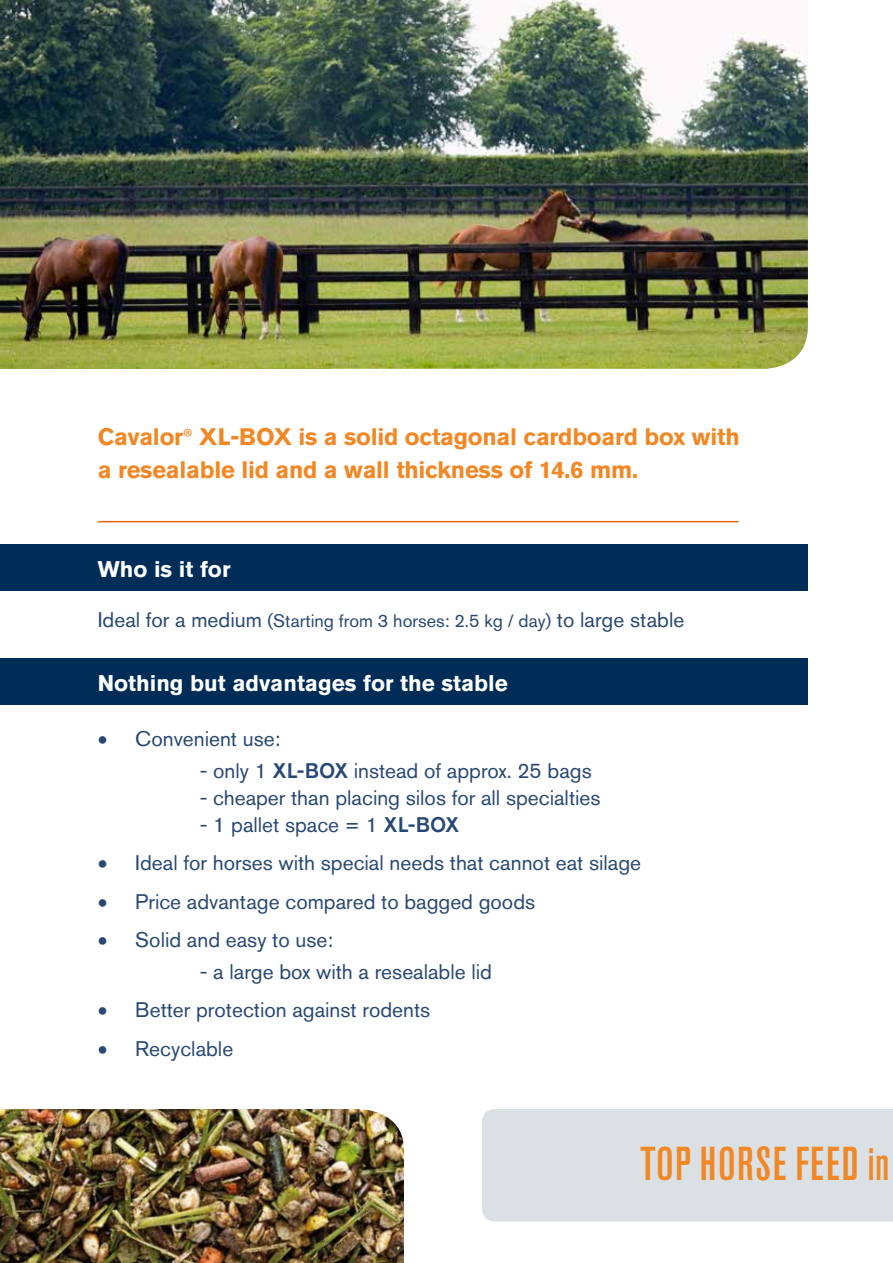
<style>
.page{position:relative;width:893px;height:1263px;background:#fff}
.page>*{position:absolute;margin:0;border:0;box-sizing:border-box;transform-origin:0 0}
.t1{font:500 condensed 47.1px "Akzidenz Grotesk Std";letter-spacing:.035em;color:#f18825}
.t2{font:700 23.7px/33px "Akzidenz Grotesk Std";letter-spacing:-.01em;color:#f18825}
.t3{font:700 22.5px "Akzidenz Grotesk Std";color:#fff}
.t4{font:21px "Akzidenz Grotesk Std";color:#274874}
.t5{font:18px "Akzidenz Grotesk Std";color:#274874}
.s1{font-family:"Myriad Pro";font-weight:400}
.s2{font-size:21px}
.s3{font-weight:500}
.s4{font-size:45.15px}
</style>
<div class="page">
<div style="left:0;top:544px;width:808px;height:47px;background:#002c58"></div>
<div style="left:0;top:658px;width:808px;height:46px;background:#002c58"></div>
<div style="left:482px;top:1109px;width:411px;height:112px;background:#dae0e3"></div>
<img style="left:0;top:1109px;width:404px;height:154px">
<img style="left:0;top:0;width:808px;height:369px">
<hr style="left:98px;top:521px;width:641px;height:1px;background:#ec6608">
<p class="t2" style="left:98px;top:420px;width:643px">Cavalor<span class="s1">®</span> XL-BOX is a solid octagonal cardboard box with a resealable lid and a wall thickness of 14.6 mm.</p>
<p class="t3" style="left:98px;top:556px;width:134px">Who is it for</p>
<p class="t5" style="left:98px;top:610px;width:588px"><span class="s2">Ideal for a medium</span> (Starting from 3 horses: 2.5 kg / day) <span class="s2">to large stable</span></p>
<p class="t3" style="left:98px;top:670px;width:412px">Nothing but advantages for the stable</p>
<p class="t4" style="left:98px;top:726px;width:184px">• Convenient use:</p>
<p class="t4" style="left:200px;top:758px;width:393px">- only 1 <span class="s3">XL-BOX</span> instead of approx. 25 bags</p>
<p class="t4" style="left:200px;top:785px;width:402px">- cheaper than placing silos for all specialties</p>
<p class="t4" style="left:200px;top:812px;width:261px">- 1 pallet space = 1 <span class="s3">XL-BOX</span></p>
<p class="t4" style="left:98px;top:850px;width:545px">• Ideal for horses with special needs that cannot eat silage</p>
<p class="t4" style="left:98px;top:889px;width:439px">• Price advantage compared to bagged goods</p>
<p class="t4" style="left:98px;top:927px;width:237px">• Solid and easy to use:</p>
<p class="t4" style="left:200px;top:959px;width:294px">- a large box with a resealable lid</p>
<p class="t4" style="left:98px;top:997px;width:334px">• Better protection against rodents</p>
<p class="t4" style="left:98px;top:1036px;width:137px">• Recyclable</p>
<h1 class="t1" style="left:640px;top:1137px;width:250px">TOP HORSE FEED <span class="s4">in</span></h1>
</div>
